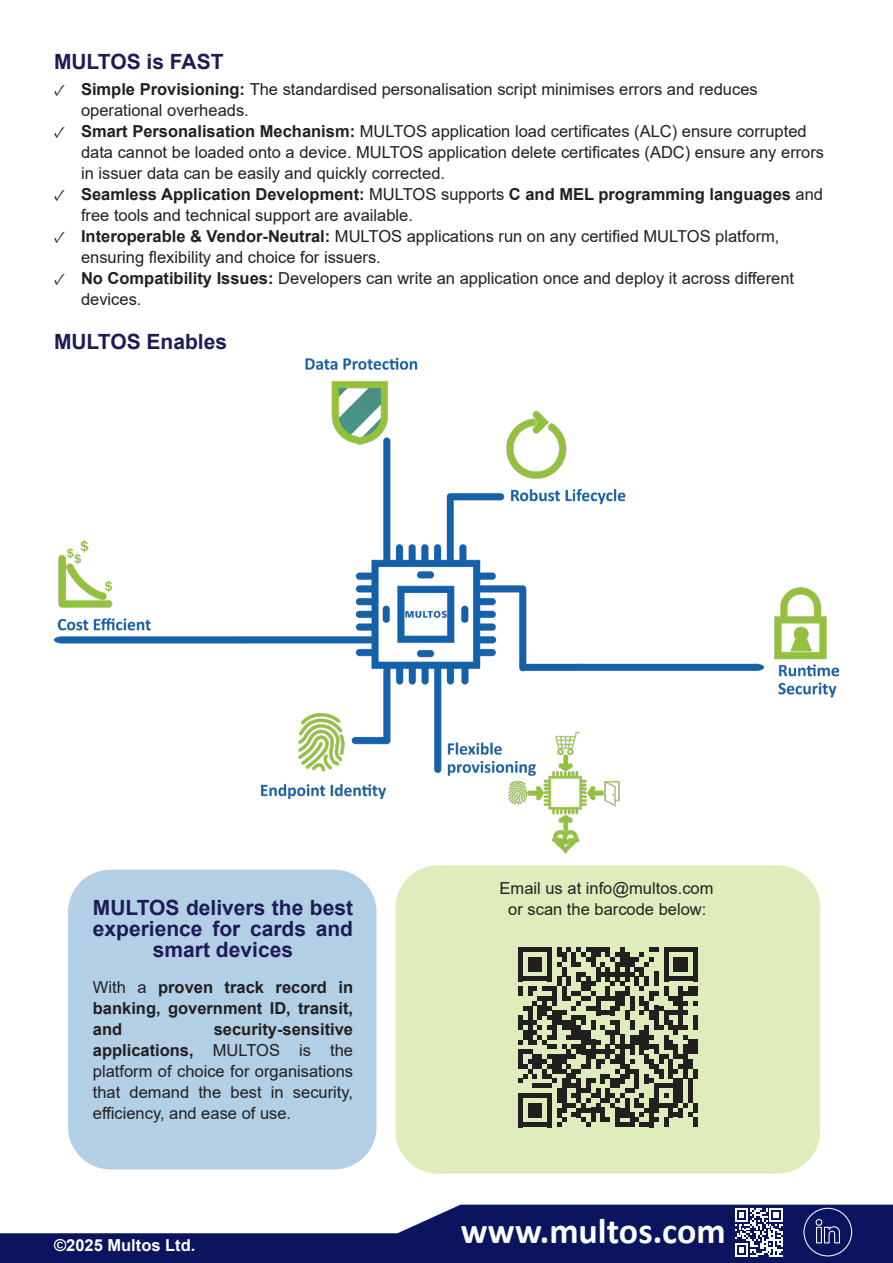
<style>
.page{position:relative;width:893px;height:1263px;background:#fff}
.page>*{position:absolute;margin:0;border:0;box-sizing:border-box;transform-origin:0 0}
.t1{font:700 36px "Calibri";color:#fff}
.t2{font:700 21px/21px "Arial";color:#1e1b58;text-align:center}
.t3{font:16.5px/21px "Arial";color:#231f20}
.t4{font:700 16.5px/21px "Arial";color:#231f20;text-align:justify}
.t5{font:700 16.5px "Arial";color:#fff}
.s1{font-family:"Minion Pro"}
.s2{font-weight:700}
.s3{font-family:"Minion Pro";font-weight:400}
.s4{font-weight:400}
</style>
<div class="page">
<img style="left:54px;top:357px;width:785px;height:497px">
<svg style="left:0;top:1205px;width:893px;height:58px;fill:#0b145e"></svg>
<div style="left:395px;top:865px;width:425px;height:309px;background:#dfecbc;border-radius:43px"></div>
<div style="left:68px;top:870px;width:309px;height:299px;background:#b3cfe5;border-radius:43px"></div>
<svg style="left:735px;top:1208px;width:48px;height:48px"></svg>
<svg style="left:518px;top:947px;width:180px;height:180px"></svg>
<div style="left:693px;top:1015px;width:5px;height:15px;background:#231f20"></div>
<div style="left:693px;top:1040px;width:5px;height:14px;background:#231f20"></div>
<div style="left:693px;top:1069px;width:5px;height:9px;background:#231f20"></div>
<div style="left:693px;top:1103px;width:5px;height:9px;background:#231f20"></div>
<div style="left:693px;top:1117px;width:5px;height:10px;background:#231f20"></div>
<svg style="left:803px;top:1208px;width:49px;height:48px;background:#2a3172"></svg>
<p class="t2" style="left:54px;top:52px;width:171px">MULTOS is FAST</p>
<p class="t3" style="left:81px;top:78px;width:678px;text-indent:-27px"><span class="s1">✓</span> <span class="s2">Simple Provisioning:</span> The standardised personalisation script minimises errors and reduces operational overheads.</p>
<p class="t3" style="left:81px;top:120px;width:745px;text-indent:-27px"><span class="s1">✓</span> <span class="s2">Smart Personalisation Mechanism:</span> MULTOS application load certificates (ALC) ensure corrupted data cannot be loaded onto a device. MULTOS application delete certificates (ADC) ensure any errors in issuer data can be easily and quickly corrected.</p>
<p class="t4" style="left:81px;top:184px;width:744px;text-indent:-27px"><span class="s3">✓</span> Seamless Application Development: <span class="s4">MULTOS supports</span> C and MEL programming languages <span class="s4">and free tools and technical support are available.</span></p>
<p class="t3" style="left:81px;top:225px;width:700px;text-indent:-27px"><span class="s1">✓</span> <span class="s2">Interoperable &amp; Vendor-Neutral:</span> MULTOS applications run on any certified MULTOS platform, ensuring flexibility and choice for issuers.</p>
<p class="t3" style="left:81px;top:267px;width:715px;text-indent:-27px"><span class="s1">✓</span> <span class="s2">No Compatibility Issues:</span> Developers can write an application once and deploy it across different devices.</p>
<p class="t2" style="left:54px;top:331px;width:175px">MULTOS Enables</p>
<p class="t2" style="left:93px;top:897px;width:262px">MULTOS delivers the best experience for cards and smart devices</p>
<p class="t4" style="left:93px;top:977px;width:262px"><span class="s4">With a</span> proven track record in banking, government ID, transit, and</p>
<p class="t3" style="left:93px;top:1019px;width:262px;text-align:justify;text-indent:121px"><span class="s2">security-sensitive applications,</span> MULTOS is the platform of choice for organisations that demand the best in security, efficiency, and ease of use.</p>
<p class="t5" style="left:54px;top:1234px;width:143px">©2025 Multos Ltd.</p>
<p class="t3" style="left:500px;top:878px;width:215px">Email us at info@multos.com</p>
<p class="t3" style="left:508px;top:899px;width:200px">or scan the barcode below:</p>
<p class="t1" style="left:461px;top:1205px;width:266px">www.multos.com</p>
</div>
